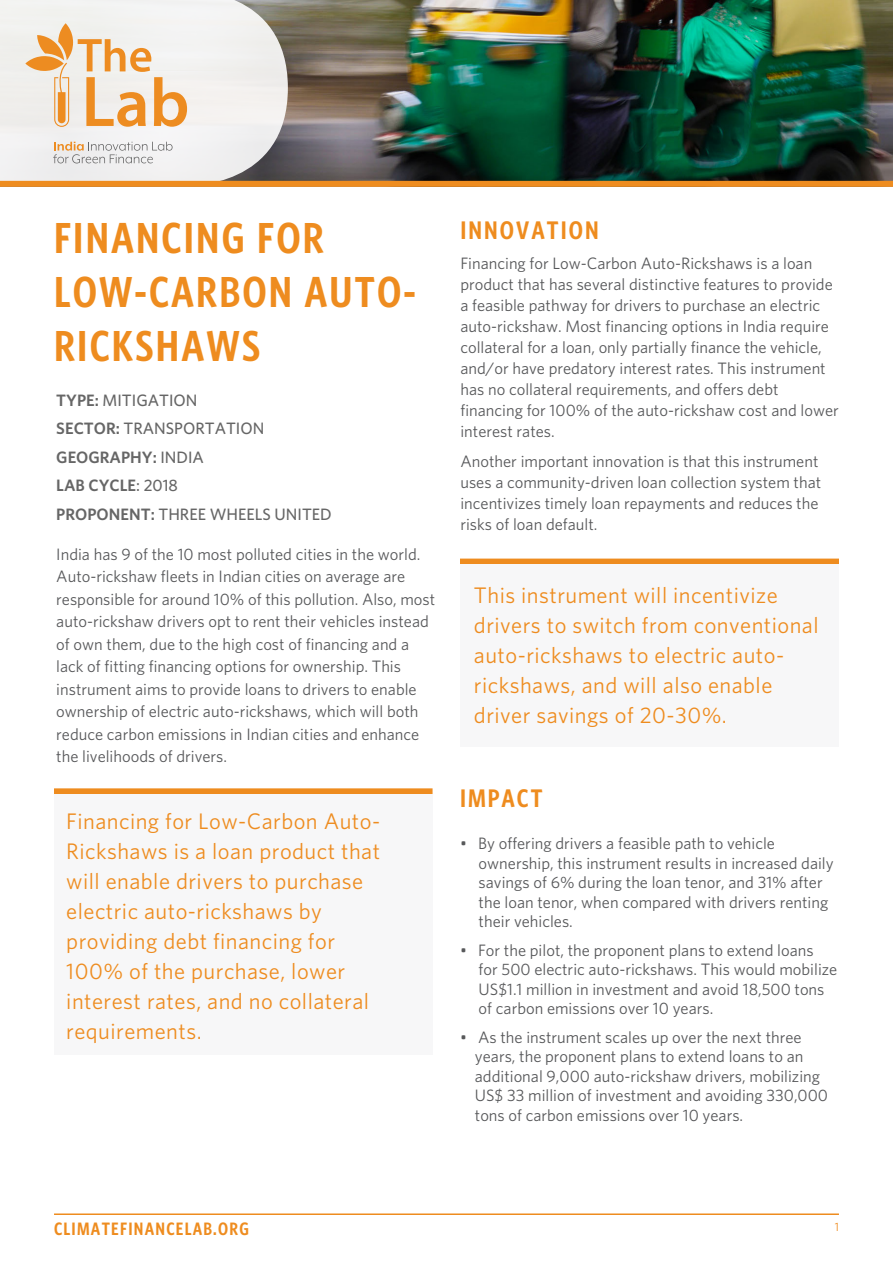
<style>
.page{position:relative;width:893px;height:1263px;background:#fff}
.page>*{position:absolute;margin:0;border:0;box-sizing:border-box;transform-origin:0 0}
.About_text{font:600 43.5px/54px "Whitney Condensed";letter-spacing:.05em;color:#ee8c1f}
.About_text-2{font:600 25.5px "Whitney Condensed";letter-spacing:.08em;color:#ee8c1f}
.About_text-3{font:22.5px/30px "Whitney";letter-spacing:.02em;color:#ee8c1f}
.t1{font:600 18px "Whitney Condensed";letter-spacing:.07em;color:#ee8c1f}
.About_text-4{font:16.5px/21px "Whitney";color:#57585a}
.About_text-5{font:500 16.5px "Whitney";color:#666}
.About_text-6{font:600 16.5px "Whitney";color:#666}
.t2{font:12px "Whitney";color:#ee8c1f}
.s1{font-weight:600}
.s2{font-weight:500}
</style>
<div class="page">
<img style="left:288px;top:0;width:605px;height:181px">
<svg style="left:0;top:0;width:288px;height:181px;fill:#f1f1ef"></svg>
<hr style="left:54px;top:1213px;width:785px;height:2px;background:#ee8c1f">
<div style="left:0;top:181px;width:893px;height:6px;background:#ee8c1f"></div>
<svg style="left:25px;top:23px;width:162px;height:104px"></svg>
<svg style="left:53px;top:142px;width:120px;height:21px"></svg>
<div style="left:54px;top:788px;width:379px;height:6px;background:#ee8c1f"></div>
<div style="left:460px;top:559px;width:379px;height:6px;background:#ee8c1f"></div>
<div style="left:54px;top:794px;width:378px;height:261px;background:#f7f7f8"></div>
<div style="left:460px;top:565px;width:378px;height:182px;background:#f7f7f8"></div>
<p class="About_text" style="left:54px;top:209px;width:363px">FINANCING FOR<br>LOW-CARBON AUTO-<br>RICKSHAWS</p>
<p class="About_text-5" style="left:56px;top:389px;width:143px"><span class="s1">TYPE:</span> MITIGATION</p>
<p class="About_text-5" style="left:56px;top:417px;width:210px"><span class="s1">SECTOR:</span> TRANSPORTATION</p>
<p class="About_text-6" style="left:56px;top:446px;width:149px">GEOGRAPHY: <span class="s2">INDIA</span></p>
<p class="About_text-6" style="left:56px;top:474px;width:123px">LAB CYCLE<span class="s2">: 2018</span></p>
<p class="About_text-5" style="left:56px;top:503px;width:277px"><span class="s1">PROPONENT:</span> THREE WHEELS UNITED</p>
<p class="About_text-4" style="left:56px;top:542px;width:380px;line-height:22.5px">India has 9 of the 10 most polluted cities in the world.<br>Auto-rickshaw fleets in Indian cities on average are responsible for around 10% of this pollution. Also, most auto-rickshaw drivers opt to rent their vehicles instead of own them, due to the high cost of financing and a lack of fitting financing options for ownership. This instrument aims to provide loans to drivers to enable ownership of electric auto-rickshaws, which will both reduce carbon emissions in Indian cities and enhance the livelihoods of drivers.</p>
<p class="About_text-3" style="left:66px;top:805px;width:315px">Financing for Low-Carbon Auto-<br>Rickshaws is a loan product that will enable drivers to purchase electric auto-rickshaws by providing debt financing for<br>100% of the purchase, lower interest rates, and no collateral requirements.</p>
<p class="About_text-2" style="left:460px;top:214px;width:140px">INNOVATION</p>
<p class="About_text-4" style="left:460px;top:252px;width:380px">Financing for Low-Carbon Auto-Rickshaws is a loan product that has several distinctive features to provide a feasible pathway for drivers to purchase an electric auto-rickshaw. Most financing options in India require collateral for a loan, only partially finance the vehicle, and/or have predatory interest rates. This instrument has no collateral requirements, and offers debt financing for 100% of the auto-rickshaw cost and lower interest rates.</p>
<p class="About_text-4" style="left:460px;top:450px;width:362px">Another important innovation is that this instrument uses a community-driven loan collection system that incentivizes timely loan repayments and reduces the risks of loan default.</p>
<p class="About_text-3" style="left:474px;top:579px;width:346px">This instrument will incentivize drivers to switch from conventional auto-rickshaws to electric auto&shy;rickshaws, and will also enable driver savings of 20-30%.</p>
<p class="About_text-2" style="left:460px;top:782px;width:84px">IMPACT</p>
<p class="About_text-4" style="left:479px;top:833px;width:357px;line-height:19.5px;text-indent:-19px">• By offering drivers a feasible path to vehicle ownership, this instrument results in increased daily savings of 6% during the loan tenor, and 31% after the loan tenor, when compared with drivers renting their vehicles.</p>
<p class="About_text-4" style="left:479px;top:940px;width:360px;line-height:19.5px;text-indent:-19px">• For the pilot, the proponent plans to extend loans<br>for 500 electric auto-rickshaws. This would mobilize US$1.1 million in investment and avoid 18,500 tons of carbon emissions over 10 years.</p>
<p class="About_text-4" style="left:475px;top:1027px;width:355px;line-height:19.5px;text-indent:-15px">• As the instrument scales up over the next three years, the proponent plans to extend loans to an additional 9,000 auto-rickshaw drivers, mobilizing US$ 33 million of investment and avoiding 330,000 tons of carbon emissions over 10 years.</p>
<p class="t1" style="left:54px;top:1218px;width:196px">CLIMATEFINANCELAB.ORG</p>
<p class="t2" style="left:835px;top:1218px;width:6px">1</p>
</div>
